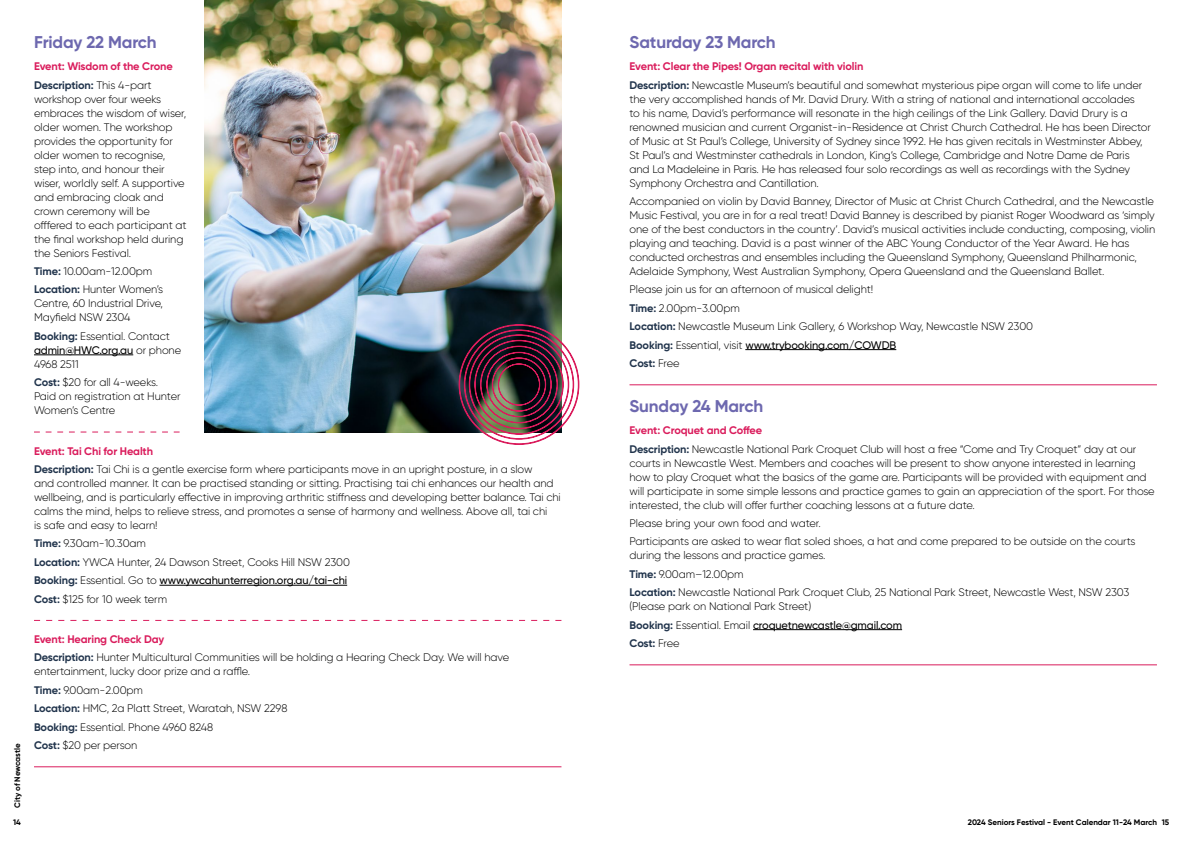
<style>
.page{position:relative;width:1191px;height:842px;background:#fff}
.page>*{position:absolute;margin:0;border:0;box-sizing:border-box;transform-origin:0 0}
.t1{font:700 17px "Gilroy";letter-spacing:-.01em;color:#6d68af}
.t2{font:300 11px/14px "Gilroy";letter-spacing:-.01em;color:#000}
.t3{font:700 11px/18.4px "Gilroy";letter-spacing:-.01em;color:#da1c5c}
.t4{font:700 8px "Gilroy";color:#000}
.s1{color:#21344c}
.s2{font-weight:300;color:#000}
.s3{font-weight:700;color:#21344c}
.s4{font-weight:500}
.s5{font-weight:700;color:#da1c5c}
</style>
<div class="page">
<hr style="left:34px;top:355px;width:99px;height:1px;background:#000">
<hr style="left:159px;top:585px;width:188px;height:1px;background:#000">
<svg style="left:34px;top:431px;width:146px;height:1px"></svg>
<svg style="left:34px;top:620px;width:527px;height:1px"></svg>
<hr style="left:34px;top:766px;width:527px;height:1px;background:#da1c5c">
<hr style="left:745px;top:349px;width:151px;height:1px;background:#000">
<hr style="left:753px;top:629px;width:149px;height:1px;background:#000">
<hr style="left:629px;top:384px;width:528px;height:1px;background:#da1c5c">
<hr style="left:629px;top:664px;width:528px;height:1px;background:#da1c5c">
<img style="left:204px;top:0;width:357px;height:433px">
<img style="left:458px;top:324px;width:121px;height:121px">
<p class="t4" style="left:12px;top:808px;width:66px;rotate:-90deg">City of Newcastle</p>
<p class="t4" style="left:13px;top:817px;width:9px">14</p>
<h1 class="t1" style="left:34px;top:31px;width:124px">Friday 22 March</h1>
<p class="t3" style="left:34px;top:57px;width:140px">Event: Wisdom of the Crone<br><span class="s1">Description:</span> <span class="s2">This 4-part</span></p>
<p class="t2" style="left:34px;top:92px;width:154px">workshop over four weeks embraces the wisdom of wiser, older women. The workshop provides the opportunity for older women to recognise, step into, and honour their wiser, worldly self. A supportive and embracing cloak and crown ceremony will be offfered to each participant at the final workshop held during the Seniors Festival.</p>
<p class="t2" style="left:34px;top:262px;width:131px;line-height:18.4px"><span class="s3">Time:</span> 10.00am-12.00pm<br><span class="s3">Location:</span> Hunter Women’s</p>
<p class="t2" style="left:34px;top:296px;width:131px">Centre, 60 Industrial Drive,<br>Mayfield NSW 2304</p>
<p class="t2" style="left:34px;top:329px;width:149px"><span class="s3">Booking:</span> Essential. Contact <span class="s4">admin@HWC.org.au</span> or phone<br>4968 2511</p>
<p class="t2" style="left:34px;top:375px;width:148px"><span class="s3">Cost:</span> $20 for all 4-weeks.<br>Paid on registration at Hunter<br>Women’s Centre</p>
<p class="t2" style="left:34px;top:441px;width:500px;line-height:18.4px"><span class="s5">Event: Tai Chi for Health<br></span><span class="s3">Description:</span> Tai Chi is a gentle exercise form where participants move in an upright posture, in a slow</p>
<p class="t2" style="left:34px;top:476px;width:528px">and controlled manner. It can be practised standing or sitting. Practising tai chi enhances our health and wellbeing, and is particularly effective in improving arthritic stiffness and developing better balance. Tai chi calms the mind, helps to relieve stress, and promotes a sense of harmony and wellness. Above all, tai chi<br>is safe and easy to learn!</p>
<p class="t2" style="left:34px;top:534px;width:317px;line-height:18.4px"><span class="s3">Time:</span> 9.30am-10.30am<br><span class="s3">Location:</span> YWCA Hunter, 24 Dawson Street, Cooks Hill NSW 2300<br><span class="s3">Booking:</span> Essential. Go to <span class="s4">www.ywcahunterregion.org.au/tai-chi </span><span class="s3">Cost:</span> $125 for 10 week term</p>
<p class="t2" style="left:34px;top:630px;width:477px;line-height:18.4px"><span class="s5">Event: Hearing Check Day<br></span><span class="s3">Description:</span> Hunter Multicultural Communities will be holding a Hearing Check Day. We will have</p>
<p class="t2" style="left:34px;top:662px;width:255px;line-height:18.4px">entertainment, lucky door prize and a raffle.<br><span class="s3">Time:</span> 9.00am-2.00pm<br><span class="s3">Location:</span> HMC, 2a Platt Street, Waratah, NSW 2298<br><span class="s3">Booking:</span> Essential. Phone 4960 8248<br><span class="s3">Cost:</span> $20 per person</p>
<h1 class="t1" style="left:629px;top:31px;width:148px">Saturday 23 March</h1>
<p class="t2" style="left:629px;top:57px;width:514px;line-height:18.4px"><span class="s5">Event: Clear the Pipes! Organ recital with violin<br></span><span class="s3">Description:</span> Newcastle Museum’s beautiful and somewhat mysterious pipe organ will come to life under</p>
<p class="t2" style="left:629px;top:92px;width:523px">the very accomplished hands of Mr. David Drury. With a string of national and international accolades<br>to his name, David’s performance will resonate in the high ceilings of the Link Gallery. David Drury is a renowned musician and current Organist-in-Residence at Christ Church Cathedral. He has been Director of Music at St Paul’s College, University of Sydney since 1992. He has given recitals in Westminster Abbey, St Paul’s and Westminster cathedrals in London, King’s College, Cambridge and Notre Dame de Paris and La Madeleine in Paris. He has released four solo recordings as well as recordings with the Sydney Symphony Orchestra and Cantillation.</p>
<p class="t2" style="left:629px;top:194px;width:527px">Accompanied on violin by David Banney, Director of Music at Christ Church Cathedral, and the Newcastle Music Festival, you are in for a real treat! David Banney is described by pianist Roger Woodward as ‘simply one of the best conductors in the country’. David’s musical activities include conducting, composing, violin playing and teaching. David is a past winner of the ABC Young Conductor of the Year Award. He has conducted orchestras and ensembles including the Queensland Symphony, Queensland Philharmonic, Adelaide Symphony, West Australian Symphony, Opera Queensland and the Queensland Ballet.</p>
<p class="t2" style="left:629px;top:280px;width:405px;line-height:18.4px">Please join us for an afternoon of musical delight!<br><span class="s3">Time:</span> 2.00pm-3.00pm<br><span class="s3">Location:</span> Newcastle Museum Link Gallery, 6 Workshop Way, Newcastle NSW 2300<br><span class="s3">Booking:</span> Essential, visit <span class="s4">www.trybooking.com/COWDB<br></span><span class="s3">Cost:</span> Free</p>
<h1 class="t1" style="left:629px;top:395px;width:135px">Sunday 24 March</h1>
<p class="t2" style="left:629px;top:421px;width:508px;line-height:18.4px"><span class="s5">Event: Croquet and Coffee<br></span><span class="s3">Description:</span> Newcastle National Park Croquet Club will host a free “Come and Try Croquet” day at our</p>
<p class="t2" style="left:629px;top:456px;width:527px">courts in Newcastle West. Members and coaches will be present to show anyone interested in learning how to play Croquet what the basics of the game are. Participants will be provided with equipment and will participate in some simple lessons and practice games to gain an appreciation of the sport. For those interested, the club will offer further coaching lessons at a future date.</p>
<p class="t2" style="left:629px;top:514px;width:507px;line-height:18.4px">Please bring your own food and water.<br>Participants are asked to wear flat soled shoes, a hat and come prepared to be outside on the courts</p>
<p class="t2" style="left:629px;top:546px;width:501px;line-height:18.4px">during the lessons and practice games.<br><span class="s3">Time:</span> 9.00am–12.00pm<br><span class="s3">Location:</span> Newcastle National Park Croquet Club, 25 National Park Street, Newcastle West, NSW 2303</p>
<p class="t2" style="left:629px;top:597px;width:274px;line-height:18.4px">(Please park on National Park Street)<br><span class="s3">Booking:</span> Essential. Email <span class="s4">croquetnewcastle@gmail.com<br></span><span class="s3">Cost:</span> Free</p>
<p class="t4" style="left:967px;top:817px;width:203px">2024 Seniors Festival - Event Calendar 11-24 March 15</p>
</div>
